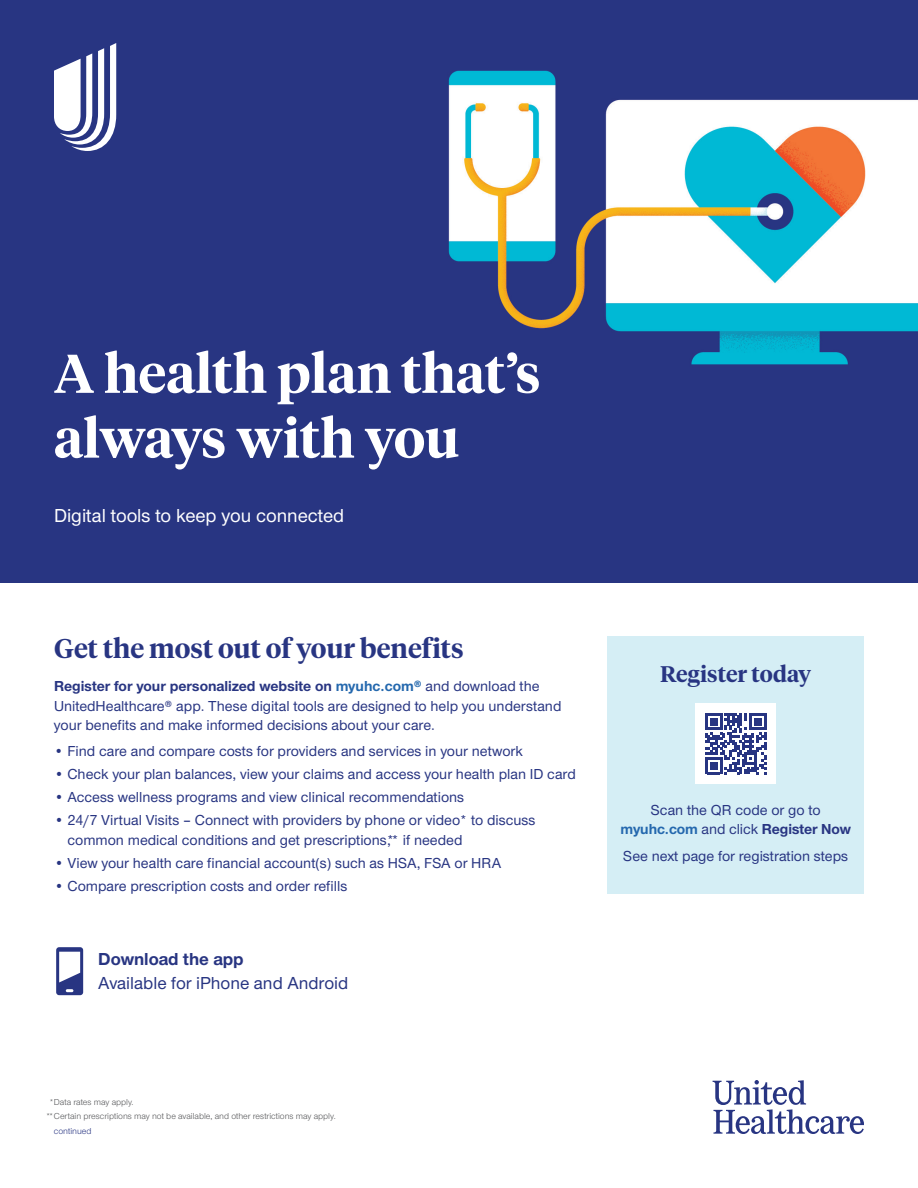
<style>
.page{position:relative;width:918px;height:1188px;background:#fff}
.page>*{position:absolute;margin:0;border:0;box-sizing:border-box;transform-origin:0 0}
.t1{font:600 54px/64.8px "UHC Serif Headline";color:#fff}
.t2{font:600 27px "UHC Serif Headline";color:#283582}
.t3{font:600 22.5px "UHC Serif Headline";color:#283582}
.t4{font:500 19.5px "UHC Sans";color:#fff}
.t5{font:500 18px "UHC Sans";color:#283582}
.t6{font:700 18px "UHC Sans";color:#283582}
.t7{font:500 15px/19.5px "UHC Sans";color:#283582}
.t8{font:9px/14.2px "UHC Sans";color:#57585a}
.t9{font:9px "UHC Sans";color:#283582}
.s1{font-weight:700}
.s2{font-weight:700;color:#2468ae}
</style>
<div class="page">
<img style="left:0;top:0;width:918px;height:583px">
<div style="left:608px;top:637px;width:256px;height:257px;background:#d5eef5"></div>
<div style="left:695px;top:703px;width:81px;height:81px;background:#fff"></div>
<svg style="left:54px;top:43px;width:62px;height:108px"></svg>
<svg style="left:705px;top:713px;width:61px;height:61px"></svg>
<svg style="left:56px;top:947px;width:27px;height:48px"></svg>
<svg style="left:713px;top:1080px;width:151px;height:54px"></svg>
<h1 class="t1" style="left:54px;top:339px;width:488px">A health plan that’s always with you</h1>
<h3 class="t4" style="left:54px;top:503px;width:292px">Digital tools to keep you connected</h3>
<h2 class="t2" style="left:54px;top:630px;width:411px">Get the most out of your benefits</h2>
<p class="t7" style="left:54px;top:676px;width:509px"><span class="s1">Register for your personalized website on</span> <span class="s2">myuhc.com®</span> and download the<br>UnitedHealthcare® app. These digital tools are designed to help you understand your benefits and make informed decisions about your care.</p>
<p class="t7" style="left:54px;top:741px;width:471px">• Find care and compare costs for providers and services in your network</p>
<p class="t7" style="left:54px;top:764px;width:523px">• Check your plan balances, view your claims and access your health plan ID card</p>
<p class="t7" style="left:54px;top:787px;width:412px">• Access wellness programs and view clinical recommendations</p>
<p class="t7" style="left:67px;top:810px;width:470px;text-indent:-13px">• 24/7 Virtual Visits – Connect with providers by phone or video to discuss common medical conditions and get prescriptions*,* if needed</p>
<p class="t7" style="left:459px;top:810px;width:9px">*</p>
<p class="t7" style="left:54px;top:852px;width:449px">• View your health care financial account(s) such as HSA, FSA or HRA</p>
<p class="t7" style="left:54px;top:875px;width:295px">• Compare prescription costs and order refills</p>
<p class="t6" style="left:98px;top:947px;width:147px">Download the app</p>
<p class="t5" style="left:98px;top:971px;width:252px">Available for iPhone and Android</p>
<p class="t8" style="left:46px;top:1094px;width:291px;text-indent:3px">*Data rates may apply.<br>**Certain prescriptions may not be available, and other restrictions may apply.</p>
<p class="t9" style="left:54px;top:1125px;width:39px">continued</p>
<h3 class="t3" style="left:660px;top:658px;width:152px">Register today</h3>
<p class="t7" style="left:621px;top:799px;width:232px;text-align:center">Scan the QR code or go to <span class="s2">myuhc.com</span> and click <span class="s1">Register Now</span></p>
<p class="t7" style="left:623px;top:845px;width:226px">See next page for registration steps</p>
</div>
